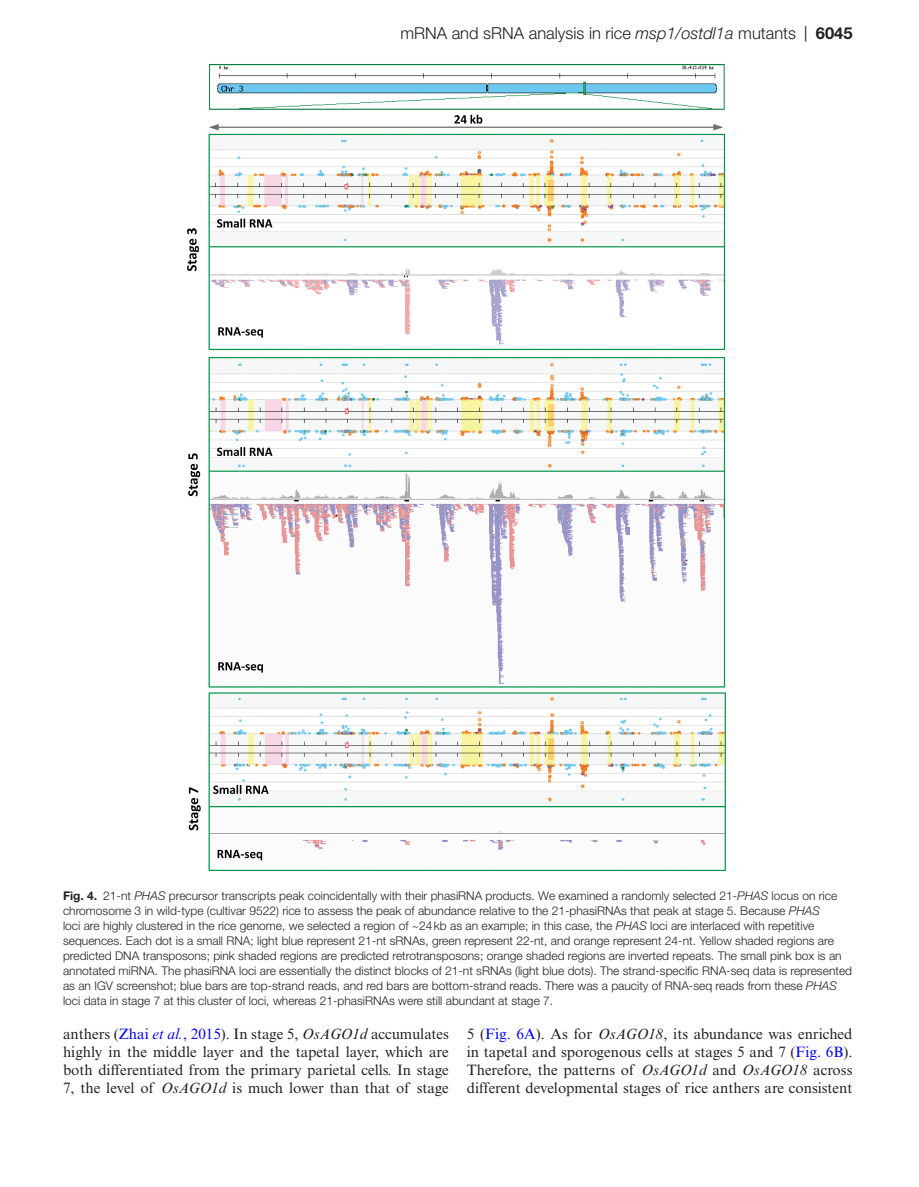
<style>
.page{position:relative;width:919px;height:1187px;background:#fff}
.page>*{position:absolute;margin:0;border:0;box-sizing:border-box;transform-origin:0 0}
.t1{font:300 16.5px "Helvetica Neue LT Std";color:#231f20}
.t2{font:15px/18px "Times New Roman MT Std";color:#231f20;text-align:justify}
.t3{font:300 12px/15px "Helvetica Neue LT Std";color:#231f20}
.s1{font-style:italic}
.s2{font-family:"Times New Roman MT Std";font-weight:400}
.s3{font-weight:700}
.s4{color:#00f}
.s5{font-style:italic;color:#00f}
</style>
<div class="page">
<img style="left:187px;top:64px;width:539px;height:807px">
<h1 class="t1" style="left:400px;top:23px;width:453px">mRNA and sRNA analysis in rice <span class="s1">msp1/ostdl1a</span> mutants <span class="s2">|</span> <span class="s3">6045</span></h1>
<p class="t3" style="left:63px;top:887px;width:790px"><span class="s3">Fig. 4.</span> 21-nt <span class="s1">PHAS</span> precursor transcripts peak coincidentally with their phasiRNA products. We examined a randomly selected 21<span class="s1">-PHAS</span> locus on rice chromosome 3 in wild-type (cultivar 9522) rice to assess the peak of abundance relative to the 21-phasiRNAs that peak at stage 5. Because <span class="s1">PHAS<br></span>loci are highly clustered in the rice genome, we selected a region of ~24kb as an example; in this case, the <span class="s1">PHAS</span> loci are interlaced with repetitive sequences. Each dot is a small RNA; light blue represent 21-nt sRNAs, green represent 22-nt, and orange represent 24-nt. Yellow shaded regions are predicted DNA transposons; pink shaded regions are predicted retrotransposons; orange shaded regions are inverted repeats. The small pink box is an annotated miRNA. The phasiRNA loci are essentially the distinct blocks of 21-nt sRNAs (light blue dots). The strand-specific RNA-seq data is represented as an IGV screenshot; blue bars are top-strand reads, and red bars are bottom-strand reads. There was a paucity of RNA-seq reads from these <span class="s1">PHAS </span>loci data in stage 7 at this cluster of loci, whereas 21-phasiRNAs were still abundant at stage 7.</p>
<p class="t2" style="left:63px;top:1024px;width:387px">anthers (<span class="s4">Zhai</span> <span class="s5">et al.</span><span class="s4">, 2015</span>). In stage 5, <span class="s1">OsAGO1d</span> accumulates highly in the middle layer and the tapetal layer, which are both differentiated from the primary parietal cells. In stage 7, the level of <span class="s1">OsAGO1d</span> is much lower than that of stage</p>
<p class="t2" style="left:466px;top:1024px;width:387px">5 (<span class="s4">Fig. 6A</span>). As for <span class="s1">OsAGO18</span>, its abundance was enriched in tapetal and sporogenous cells at stages 5 and 7 (<span class="s4">Fig. 6B</span>).<br>Therefore, the patterns of <span class="s1">OsAGO1d</span> and <span class="s1">OsAGO18</span> across different developmental stages of rice anthers are consistent</p>
</div>
